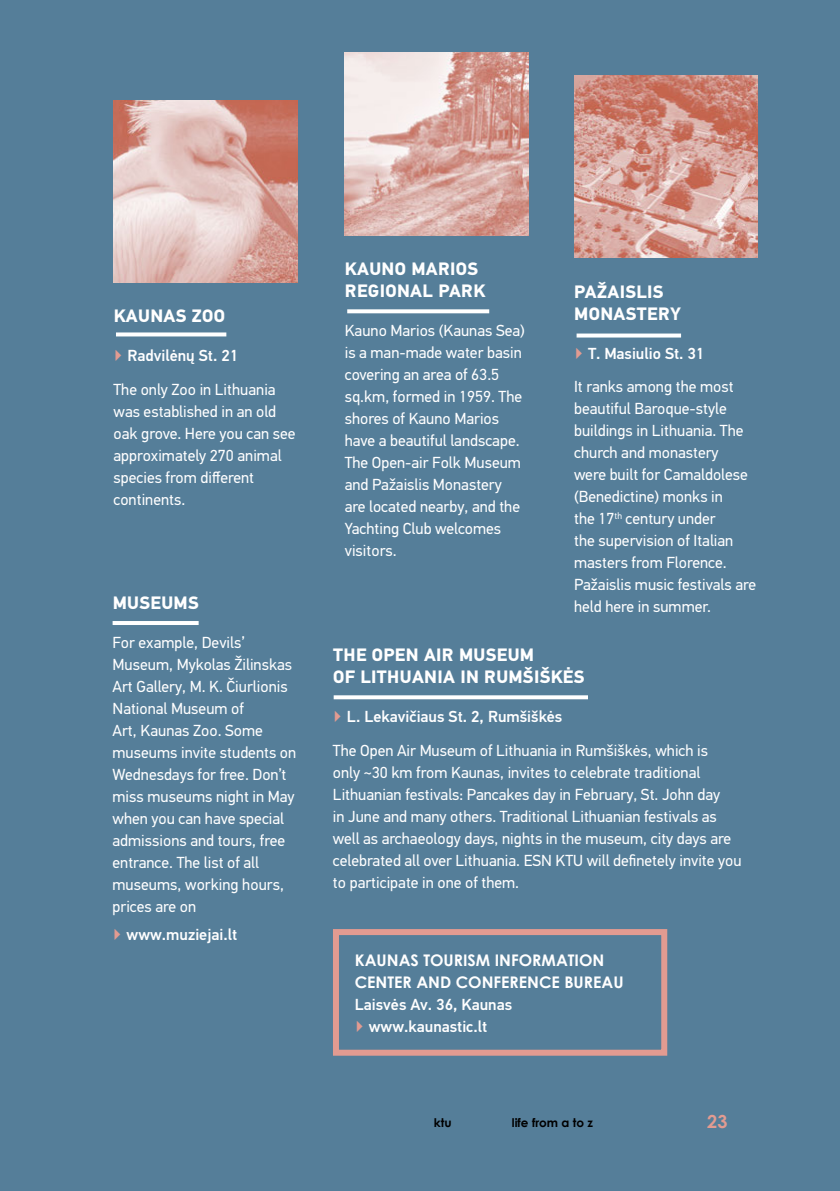
<style>
.page{position:relative;width:840px;height:1191px;background:#fff}
.page>*{position:absolute;margin:0;border:0;box-sizing:border-box;transform-origin:0 0}
.t1{font:700 18px/22px "PF Din Text Pro";letter-spacing:.02em;color:#fff}
.t2{font:700 18px "Century Gothic";color:#e29b91}
.t3{font:16px/22px "PF Din Text Pro";color:#fff}
.t4{font:500 16px "PF Din Text Pro";color:#fff}
.t5{font:700 16px/22px "Century Gothic";color:#fff}
.t6{font:700 12px "Century Gothic";color:#000}
.s1{font-weight:400;color:#e29b91}
</style>
<div class="page">
<div style="left:0;top:0;width:839px;height:1191px;background:#557e99"></div>
<svg style="left:116px;top:332px;width:110px;height:4px"></svg>
<svg style="left:333px;top:695px;width:254px;height:4px"></svg>
<hr style="left:112px;top:621px;width:86px;height:4px;background:#fff">
<svg style="left:347px;top:309px;width:142px;height:4px"></svg>
<svg style="left:576px;top:333px;width:104px;height:4px"></svg>
<img style="left:113px;top:100px;width:184px;height:183px">
<img style="left:344px;top:53px;width:184px;height:182px">
<img style="left:574px;top:75px;width:183px;height:183px">
<div style="left:333px;top:929px;width:334px;height:126px;border:6px solid #e29b91"></div>
<p class="t1" style="left:114px;top:306px;width:113px">KAUNAS ZOO</p>
<p class="t4" style="left:113px;top:346px;width:126px"><span class="s1">▶</span> Radvilėnų St. 21</p>
<p class="t3" style="left:113px;top:378px;width:183px">The only Zoo in Lithuania was established in an old oak grove. Here you can see approximately 270 animal species from different continents.</p>
<p class="t1" style="left:113px;top:592px;width:87px">MUSEUMS</p>
<p class="t3" style="left:112px;top:631px;width:185px">For example, Devils’<br>Museum, Mykolas Žilinskas<br>Art Gallery, M. K. Čiurlionis<br>National Museum of<br>Art, Kaunas Zoo. Some museums invite students on<br>Wednesdays for free. Don’t miss museums night in May when you can have special admissions and tours, free entrance. The list of all museums, working hours, prices are on</p>
<p class="t4" style="left:112px;top:924px;width:126px"><span class="s1">▶</span> www.muziejai.lt</p>
<p class="t1" style="left:345px;top:258px;width:142px">KAUNO MARIOS<br>REGIONAL PARK</p>
<p class="t3" style="left:344px;top:320px;width:181px">Kauno Marios (Kaunas Sea) is a man-made water basin covering an area of 63.5 sq.km, formed in 1959. The shores of Kauno Marios have a beautiful landscape.<br>The Open-air Folk Museum and Pažaislis Monastery are located nearby, and the<br>Yachting Club welcomes visitors.</p>
<p class="t1" style="left:574px;top:281px;width:108px">PAŽAISLIS<br>MONASTERY</p>
<p class="t4" style="left:573px;top:343px;width:132px"><span class="s1">▶</span> T. Masiulio St. 31</p>
<p class="t3" style="left:573px;top:375px;width:183px">It ranks among the most beautiful Baroque-style buildings in Lithuania. The church and monastery<br>were built for Camaldolese (Benedictine) monks in<br>the 17<sup>th</sup> century under<br>the supervision of Italian masters from Florence.<br>Pažaislis music festivals are held here in summer.</p>
<p class="t1" style="left:333px;top:644px;width:202px">THE OPEN AIR MUSEUM</p>
<p class="t1" style="left:333px;top:666px;width:253px">OF LITHUANIA IN RUMŠIŠKĖS</p>
<p class="t4" style="left:333px;top:707px;width:231px"><span class="s1">▶</span> L. Lekavičiaus St. 2, Rumšiškės</p>
<p class="t3" style="left:333px;top:739px;width:410px">The Open Air Museum of Lithuania in Rumšiškės, which is<br>only ~30 km from Kaunas, invites to celebrate traditional Lithuanian festivals: Pancakes day in February, St. John day<br>in June and many others. Traditional Lithuanian festivals as well as archaeology days, nights in the museum, city days are celebrated all over Lithuania. ESN KTU will definetely invite you to participate in one of them.</p>
<p class="t5" style="left:354px;top:948px;width:270px">KAUNAS TOURISM INFORMATION<br>CENTER AND CONFERENCE BUREAU</p>
<p class="t4" style="left:354px;top:995px;width:159px">Laisvės Av. 36, Kaunas</p>
<p class="t4" style="left:354px;top:1017px;width:134px"><span class="s1">▶</span> www.kaunastic.lt</p>
<p class="t6" style="left:433px;top:1114px;width:19px">ktu</p>
<p class="t6" style="left:511px;top:1114px;width:83px">life from a to z</p>
<p class="t2" style="left:706px;top:1107px;width:22px">23</p>
</div>
